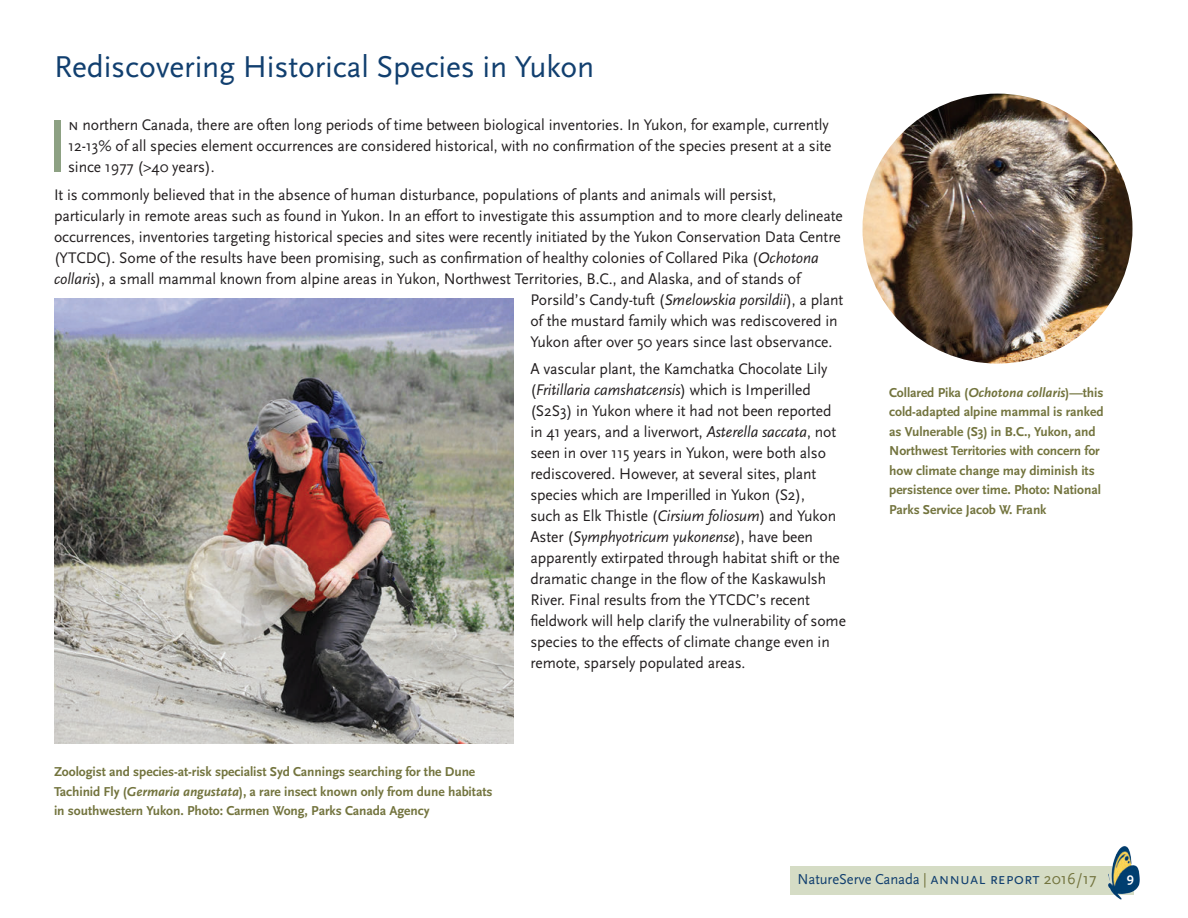
<style>
.page{position:relative;width:1188px;height:918px;background:#fff}
.page>*{position:absolute;margin:0;border:0;box-sizing:border-box;transform-origin:0 0}
.t1{font:78px "Scala Sans";color:#8da183}
.t2{font:31.5px "Scala Sans";letter-spacing:-.005em;color:#113f6f}
.t3{font:16.05px/21px "Scala Sans";letter-spacing:-.005em;color:#231f20}
.t4{font:15px "Scala Sans";letter-spacing:-.005em;color:#113f6f}
.t5{font:700 13.5px/19.5px "Scala Sans";letter-spacing:-.005em;color:#73743e}
.t6{font:700 13.5px "Scala Sans";color:#fff}
.s1{font-family:"Scala Sans Caps";font-size:16.5px}
.s2{font-style:inherit}
.s3{font-style:italic}
.s4{color:#73743e}
.s5{font-family:"Scala Sans Caps";font-size:16.5px;color:#73743e}
</style>
<div class="page">
<div style="left:790px;top:866px;width:344px;height:28px;background:#d5dcc5"></div>
<img style="left:55px;top:298px;width:459px;height:446px">
<img style="left:862px;top:94px;width:270px;height:270px;border-radius:135px">
<img style="left:1080px;top:846px;width:60px;height:54px">
<h2 class="t2" style="left:54px;top:50px;width:542px">Rediscovering Historical Species in Yukon</h2>
<h1 class="t1" style="left:46px;top:104px;width:24px">I</h1>
<p class="t3" style="left:68px;top:115px;width:765px"><span class="s1">n</span> northern Canada<span class="s2">,</span> there are often long periods of time between biological inventories. In Yukon, for example, currently<br>12-13% of all species element occurrences are considered historical, with no confirmation of the species present at a site since 1977 (&gt;40 years).</p>
<p class="t3" style="left:54px;top:184px;width:724px">It is commonly believed that in the absence of human disturbance, populations of plants and animals will persist,</p>
<p class="t3" style="left:54px;top:205px;width:790px">particularly in remote areas such as found in Yukon. In an effort to investigate this assumption and to more clearly delineate</p>
<p class="t3" style="left:54px;top:226px;width:788px">occurrences, inventories targeting historical species and sites were recently initiated by the Yukon Conservation Data Centre</p>
<p class="t3" style="left:54px;top:247px;width:766px">(YTCDC). Some of the results have been promising, such as confirmation of healthy colonies of Collared Pika (<span class="s3">Ochotona</span></p>
<p class="t3" style="left:54px;top:268px;width:748px"><span class="s3">collaris</span>), a small mammal known from alpine areas in Yukon, Northwest Territories, B.C., and Alaska, and of stands of</p>
<p class="t3" style="left:530px;top:289px;width:314px">Porsild’s Candy-tuft (<span class="s3">Smelowskia porsildii</span>), a plant</p>
<p class="t3" style="left:530px;top:310px;width:309px">of the mustard family which was rediscovered in</p>
<p class="t3" style="left:530px;top:331px;width:304px">Yukon after over 50 years since last observance.</p>
<p class="t3" style="left:530px;top:359px;width:317px">A vascular plant, the Kamchatka Chocolate Lily (<span class="s3">Fritillaria camshatcensis</span>) which is Imperilled (S2S3) in Yukon where it had not been reported in 41 years, and a liverwort, <span class="s3">Asterella saccata</span>, not seen in over 115 years in Yukon, were both also rediscovered. However, at several sites, plant species which are Imperilled in Yukon (S2),<br>such as Elk Thistle (<span class="s3">Cirsium foliosum</span>) and Yukon Aster (<span class="s3">Symphyotricum yukonense</span>), have been apparently extirpated through habitat shift or the dramatic change in the flow of the Kaskawulsh River. Final results from the YTCDC’s recent fieldwork will help clarify the vulnerability of some species to the effects of climate change even in remote, sparsely populated areas.</p>
<p class="t5" style="left:54px;top:763px;width:440px">Zoologist and species-at-risk specialist Syd Cannings searching for the Dune<br>Tachinid Fly (<span class="s3">Germaria angustata</span>), a rare insect known only from dune habitats in southwestern Yukon. Photo: Carmen Wong, Parks Canada Agency</p>
<p class="t5" style="left:889px;top:383px;width:216px">Collared Pika (<span class="s3">Ochotona collaris</span>)—this cold-adapted alpine mammal is ranked as Vulnerable (S3) in B.C., Yukon, and Northwest Territories with concern for how climate change may diminish its persistence over time. Photo: National Parks Service Jacob W. Frank</p>
<p class="t4" style="left:798px;top:871px;width:300px">NatureServe Canada <span class="s4">|</span> <span class="s1">annual report</span> <span class="s5">2016/17</span></p>
<p class="t6" style="left:1127px;top:871px;width:9px">9</p>
</div>
